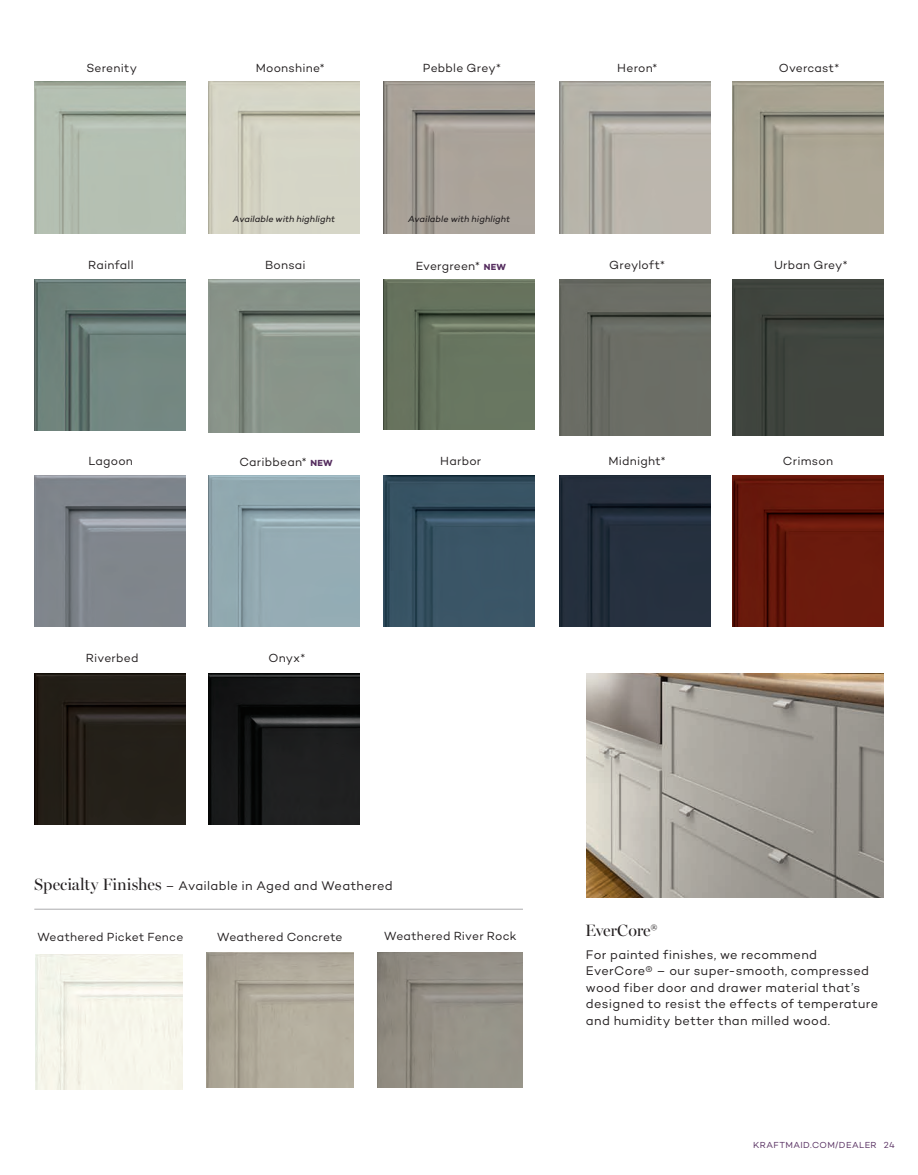
<style>
.page{position:relative;width:918px;height:1175px;background:#fff}
.page>*{position:absolute;margin:0;border:0;box-sizing:border-box;transform-origin:0 0}
.t1{font:16.5px "Miller Banner";letter-spacing:-.015em;color:#231f20}
.t2{font:12.75px/16.5px "Campton";letter-spacing:.025em;color:#231f20}
.subhead1{font:12px "Campton";letter-spacing:.02em;color:#231f20}
.subhead1-2{font:italic 9px "Campton";letter-spacing:.005em;color:#231f20}
.t3{font:8.85px "Campton";letter-spacing:.045em;color:#552d5f}
.s1{font-weight:700;font-size:9px;color:#552d5f}
.s2{font-family:"Miller Banner";font-size:16.5px}
</style>
<div class="page">
<img style="left:34px;top:82px;width:152px;height:151px">
<img style="left:208px;top:82px;width:152px;height:151px">
<img style="left:384px;top:82px;width:151px;height:151px">
<img style="left:208px;top:280px;width:152px;height:152px">
<img style="left:559px;top:475px;width:151px;height:151px">
<img style="left:208px;top:673px;width:152px;height:151px">
<img style="left:34px;top:673px;width:152px;height:151px">
<div style="left:732px;top:280px;width:152px;height:156px;background:#40453f"></div>
<img style="left:732px;top:475px;width:152px;height:151px">
<img style="left:34px;top:280px;width:152px;height:151px">
<img style="left:732px;top:82px;width:152px;height:151px">
<img style="left:383px;top:475px;width:152px;height:151px">
<img style="left:383px;top:280px;width:152px;height:149px">
<img style="left:559px;top:82px;width:151px;height:151px">
<img style="left:208px;top:475px;width:152px;height:151px">
<img style="left:559px;top:280px;width:151px;height:155px">
<img style="left:34px;top:475px;width:152px;height:151px">
<img style="left:207px;top:952px;width:147px;height:135px">
<img style="left:378px;top:952px;width:145px;height:135px">
<img style="left:36px;top:954px;width:147px;height:135px">
<hr style="left:34px;top:909px;width:489px;height:1px;background:#acabad">
<img style="left:586px;top:673px;width:297px;height:224px">
<p class="subhead1" style="left:86px;top:60px;width:52px">Serenity</p>
<p class="subhead1" style="left:256px;top:60px;width:71px">Moonshine*</p>
<p class="subhead1" style="left:423px;top:60px;width:79px">Pebble Grey*</p>
<p class="subhead1-2" style="left:233px;top:213px;width:104px">Available with highlight</p>
<p class="subhead1-2" style="left:408px;top:213px;width:104px">Available with highlight</p>
<p class="subhead1" style="left:617px;top:60px;width:42px">Heron*</p>
<p class="subhead1" style="left:779px;top:60px;width:62px">Overcast*</p>
<p class="subhead1" style="left:609px;top:257px;width:57px">Greyloft*</p>
<p class="subhead1" style="left:88px;top:257px;width:47px">Rainfall</p>
<p class="subhead1" style="left:774px;top:257px;width:75px">Urban Grey*</p>
<p class="subhead1" style="left:265px;top:257px;width:42px">Bonsai</p>
<p class="subhead1" style="left:416px;top:259px;width:92px">Evergreen* <span class="s1">NEW</span></p>
<p class="subhead1" style="left:89px;top:453px;width:46px">Lagoon</p>
<p class="subhead1" style="left:239px;top:454px;width:95px">Caribbean* <span class="s1">NEW</span></p>
<p class="subhead1" style="left:86px;top:651px;width:54px">Riverbed</p>
<p class="subhead1" style="left:268px;top:651px;width:38px">Onyx*</p>
<p class="subhead1" style="left:440px;top:453px;width:43px">Harbor</p>
<p class="subhead1" style="left:783px;top:453px;width:52px">Crimson</p>
<p class="subhead1" style="left:608px;top:453px;width:59px">Midnight*</p>
<p class="t2" style="left:34px;top:877px;width:360px"><span class="s2">Specialty Finishes</span> – Available in Aged and Weathered</p>
<p class="subhead1" style="left:37px;top:929px;width:148px">Weathered Picket Fence</p>
<p class="subhead1" style="left:217px;top:929px;width:127px">Weathered Concrete</p>
<p class="subhead1" style="left:384px;top:928px;width:134px">Weathered River Rock</p>
<p class="t1" style="left:585px;top:920px;width:74px">EverCore®</p>
<p class="t2" style="left:586px;top:946px;width:294px">For painted finishes, we recommend EverCore® – our super-smooth, compressed wood fiber door and drawer material that’s designed to resist the effects of temperature and humidity better than milled wood.</p>
<p class="t3" style="left:753px;top:1139px;width:143px">KRAFTMAID.COM/DEALER 24</p>
</div>
